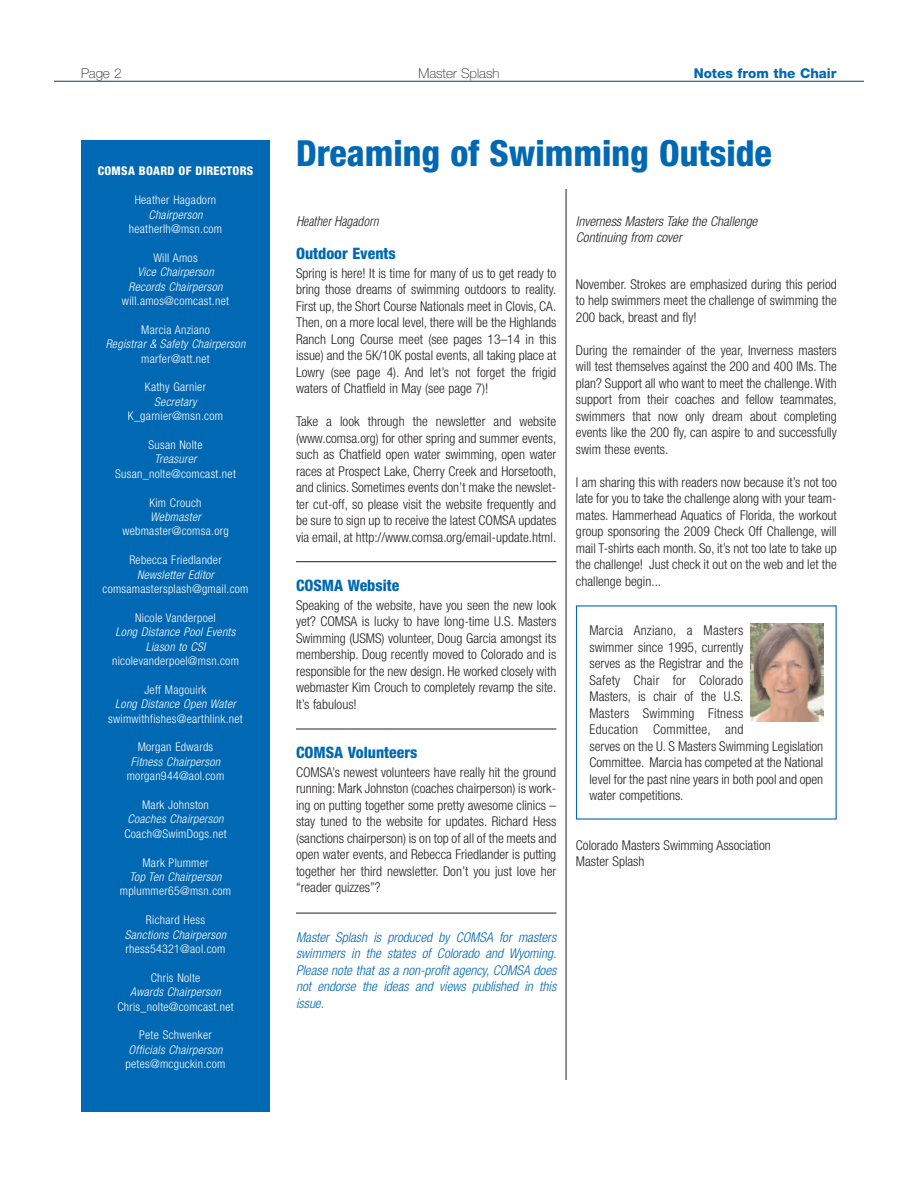
<style>
.page{position:relative;width:918px;height:1188px;background:#fff}
.page>*{position:absolute;margin:0;border:0;box-sizing:border-box;transform-origin:0 0}
.t1{font:800 condensed 36px "Helvetica Neue";color:#0168b3}
.t2{font:800 condensed 15.75px "Helvetica Neue";color:#0168b3}
.t3{font:300 condensed 13.5px/16.5px "Helvetica Neue";color:#231f20;text-align:justify}
.t4{font:italic 300 condensed 13.5px/16.5px "Helvetica Neue";color:#0168b3;text-align:justify}
.t5{font:italic 300 condensed 13.5px/16.5px "Helvetica Neue";color:#231f20}
.t6{font:100 13.5px "Helvetica Neue";color:#231f20}
.t7{font:800 13.5px "Helvetica Neue";color:#0168b3}
.t8{font:italic 300 condensed 13.2px "Helvetica";color:#231f20}
.t9{font:300 condensed 12px "Helvetica Neue";letter-spacing:.025em;color:#fff}
.t10{font:italic 300 condensed 12px/14.4px "Helvetica Neue";letter-spacing:.025em;color:#fff;text-align:center}
.t11{font:800 condensed 12px "Helvetica Neue";letter-spacing:.025em;color:#fff}
</style>
<div class="page">
<hr style="left:54px;top:81px;width:810px;height:1px;background:#0168b3">
<div style="left:81px;top:140px;width:189px;height:972px;background:#0168b3"></div>
<hr style="left:566px;top:189px;width:1px;height:891px;background:#231f20">
<hr style="left:296px;top:561px;width:260px;height:1px;background:#231f20">
<hr style="left:296px;top:729px;width:260px;height:1px;background:#231f20">
<hr style="left:296px;top:913px;width:260px;height:1px;background:#231f20">
<img style="left:751px;top:624px;width:72px;height:97px">
<p class="t6" style="left:81px;top:68px;width:42px">Page 2</p>
<p class="t6" style="left:418px;top:68px;width:83px">Master Splash</p>
<p class="t7" style="left:694px;top:68px;width:145px">Notes from the Chair</p>
<p class="t11" style="left:98px;top:167px;width:157px">COMSA BOARD OF DIRECTORS</p>
<p class="t9" style="left:135px;top:196px;width:83px">Heather Hagadorn</p>
<p class="t10" style="left:149px;top:208px;width:55px">Chairperson</p>
<p class="t9" style="left:129px;top:224px;width:95px">heatherlh@msn.com</p>
<p class="t9" style="left:153px;top:253px;width:46px">Will Amos</p>
<p class="t10" style="left:129px;top:266px;width:95px">Vice Chairperson<br>Records Chairperson</p>
<p class="t9" style="left:122px;top:296px;width:109px">will.amos@comcast.net</p>
<p class="t9" style="left:141px;top:325px;width:70px">Marcia Anziano</p>
<p class="t10" style="left:106px;top:338px;width:141px">Registrar &amp; Safety Chairperson</p>
<p class="t9" style="left:141px;top:354px;width:70px">marfer@att.net</p>
<p class="t9" style="left:145px;top:383px;width:63px">Kathy Garnier</p>
<p class="t10" style="left:154px;top:395px;width:44px">Secretary</p>
<p class="t9" style="left:128px;top:412px;width:97px">K_garnier@msn.com</p>
<p class="t9" style="left:149px;top:440px;width:56px">Susan Nolte</p>
<p class="t10" style="left:154px;top:453px;width:44px">Treasurer</p>
<p class="t9" style="left:115px;top:469px;width:122px">Susan_nolte@comcast.net</p>
<p class="t9" style="left:149px;top:498px;width:54px">Kim Crouch</p>
<p class="t10" style="left:150px;top:511px;width:52px">Webmaster</p>
<p class="t9" style="left:122px;top:527px;width:108px">webmaster@comsa.org</p>
<p class="t9" style="left:129px;top:556px;width:94px">Rebecca Friedlander</p>
<p class="t10" style="left:137px;top:568px;width:78px">Newsletter Editor</p>
<p class="t9" style="left:103px;top:584px;width:147px">comsamastersplash@gmail.com</p>
<p class="t9" style="left:135px;top:613px;width:82px">Nicole Vanderpoel</p>
<p class="t10" style="left:116px;top:626px;width:121px">Long Distance Pool Events<br>Liason to CSI</p>
<p class="t9" style="left:112px;top:656px;width:128px">nicolevanderpoel@msn.com</p>
<p class="t9" style="left:144px;top:685px;width:64px">Jeff Magouirk</p>
<p class="t10" style="left:115px;top:698px;width:122px">Long Distance Open Water</p>
<p class="t9" style="left:108px;top:714px;width:136px">swimwithfishes@earthlink.net</p>
<p class="t9" style="left:138px;top:743px;width:77px">Morgan Edwards</p>
<p class="t10" style="left:131px;top:755px;width:91px">Fitness Chairperson</p>
<p class="t9" style="left:127px;top:772px;width:99px">morgan944@aol.com</p>
<p class="t9" style="left:142px;top:800px;width:68px">Mark Johnston</p>
<p class="t10" style="left:128px;top:813px;width:97px">Coaches Chairperson</p>
<p class="t9" style="left:124px;top:829px;width:104px">Coach@SwimDogs.net</p>
<p class="t9" style="left:142px;top:858px;width:68px">Mark Plummer</p>
<p class="t10" style="left:130px;top:871px;width:93px">Top Ten Chairperson</p>
<p class="t9" style="left:120px;top:887px;width:113px">mplummer65@msn.com</p>
<p class="t9" style="left:146px;top:916px;width:61px">Richard Hess</p>
<p class="t10" style="left:125px;top:928px;width:103px">Sanctions Chairperson</p>
<p class="t9" style="left:126px;top:944px;width:101px">rhess54321@aol.com</p>
<p class="t9" style="left:151px;top:973px;width:51px">Chris Nolte</p>
<p class="t10" style="left:130px;top:986px;width:92px">Awards Chairperson</p>
<p class="t9" style="left:117px;top:1002px;width:118px">Chris_nolte@comcast.net</p>
<p class="t9" style="left:139px;top:1031px;width:74px">Pete Schwenker</p>
<p class="t10" style="left:129px;top:1043px;width:95px">Officials Chairperson</p>
<p class="t9" style="left:126px;top:1060px;width:101px">petes@mcguckin.com</p>
<h1 class="t1" style="left:296px;top:140px;width:477px">Dreaming of Swimming Outside</h1>
<p class="t8" style="left:296px;top:214px;width:84px">Heather Hagadorn</p>
<p class="t2" style="left:296px;top:248px;width:101px">Outdoor Events</p>
<p class="t3" style="left:296px;top:266px;width:262px">Spring is here! It is time for many of us to get ready to bring those dreams of swimming outdoors to reality.<br>First up, the Short Course Nationals meet in Clovis, CA.<br>Then, on a more local level, there will be the Highlands Ranch Long Course meet (see pages 13–14 in this issue) and the 5K/10K postal events, all taking place at Lowry (see page 4). And let’s not forget the frigid waters of Chatfield in May (see page 7)!</p>
<p class="t3" style="left:296px;top:414px;width:262px">Take a look through the newsletter and website (www.comsa.org) for other spring and summer events, such as Chatfield open water swimming, open water races at Prospect Lake, Cherry Creek and Horsetooth, and clinics. Sometimes events don’t make the newslet&shy;ter cut-off, so please visit the website frequently and be sure to sign up to receive the latest COMSA updates via email, at http://www.comsa.org/email-update.html.</p>
<p class="t2" style="left:296px;top:580px;width:105px">COSMA Website</p>
<p class="t3" style="left:296px;top:598px;width:262px">Speaking of the website, have you seen the new look yet? COMSA is lucky to have long-time U.S. Masters Swimming (USMS) volunteer, Doug Garcia amongst its membership. Doug recently moved to Colorado and is responsible for the new design. He worked closely with webmaster Kim Crouch to completely revamp the site.<br>It’s fabulous!</p>
<p class="t2" style="left:296px;top:747px;width:123px">COMSA Volunteers</p>
<p class="t3" style="left:296px;top:765px;width:262px">COMSA’s newest volunteers have really hit the ground running: Mark Johnston (coaches chairperson) is work&shy;ing on putting together some pretty awesome clinics – stay tuned to the website for updates. Richard Hess (sanctions chairperson) is on top of all of the meets and open water events, and Rebecca Friedlander is putting together her third newsletter. Don’t you just love her “reader quizzes”?</p>
<p class="t4" style="left:296px;top:930px;width:262px">Master Splash is produced by COMSA for masters swimmers in the states of Colorado and Wyoming.<br>Please note that as a non-profit agency, COMSA does not endorse the ideas and views published in this issue.</p>
<p class="t5" style="left:576px;top:214px;width:183px">Inverness Masters Take the Challenge<br>Continuing from cover</p>
<p class="t3" style="left:576px;top:277px;width:262px">November. Strokes are emphasized during this period to help swimmers meet the challenge of swimming the 200 back, breast and fly!</p>
<p class="t3" style="left:576px;top:343px;width:262px">During the remainder of the year, Inverness masters will test themselves against the 200 and 400 IMs. The plan? Support all who want to meet the challenge. With support from their coaches and fellow teammates, swimmers that now only dream about completing events like the 200 fly, can aspire to and successfully swim these events.</p>
<p class="t3" style="left:576px;top:475px;width:262px">I am sharing this with readers now because it’s not too late for you to take the challenge along with your team&shy;mates. Hammerhead Aquatics of Florida, the workout group sponsoring the 2009 Check Off Challenge, will mail T-shirts each month. So, it’s not too late to take up the challenge! Just check it out on the web and let the challenge begin...</p>
<p class="t3" style="left:589px;top:623px;width:235px;text-align:left">Marcia Anziano, a Masters<br>swimmer since 1995, currently<br>serves as the Registrar and the<br>Safety Chair for Colorado<br>Masters, is chair of the U.S.<br>Masters Swimming Fitness<br>Education Committee, and<br>serves on the U. S Masters Swimming Legislation<br>Committee. Marcia has competed at the National level for the past nine years in both pool and open water competitions.</p>
<p class="t3" style="left:576px;top:838px;width:196px">Colorado Masters Swimming Association<br>Master Splash</p>
</div>
